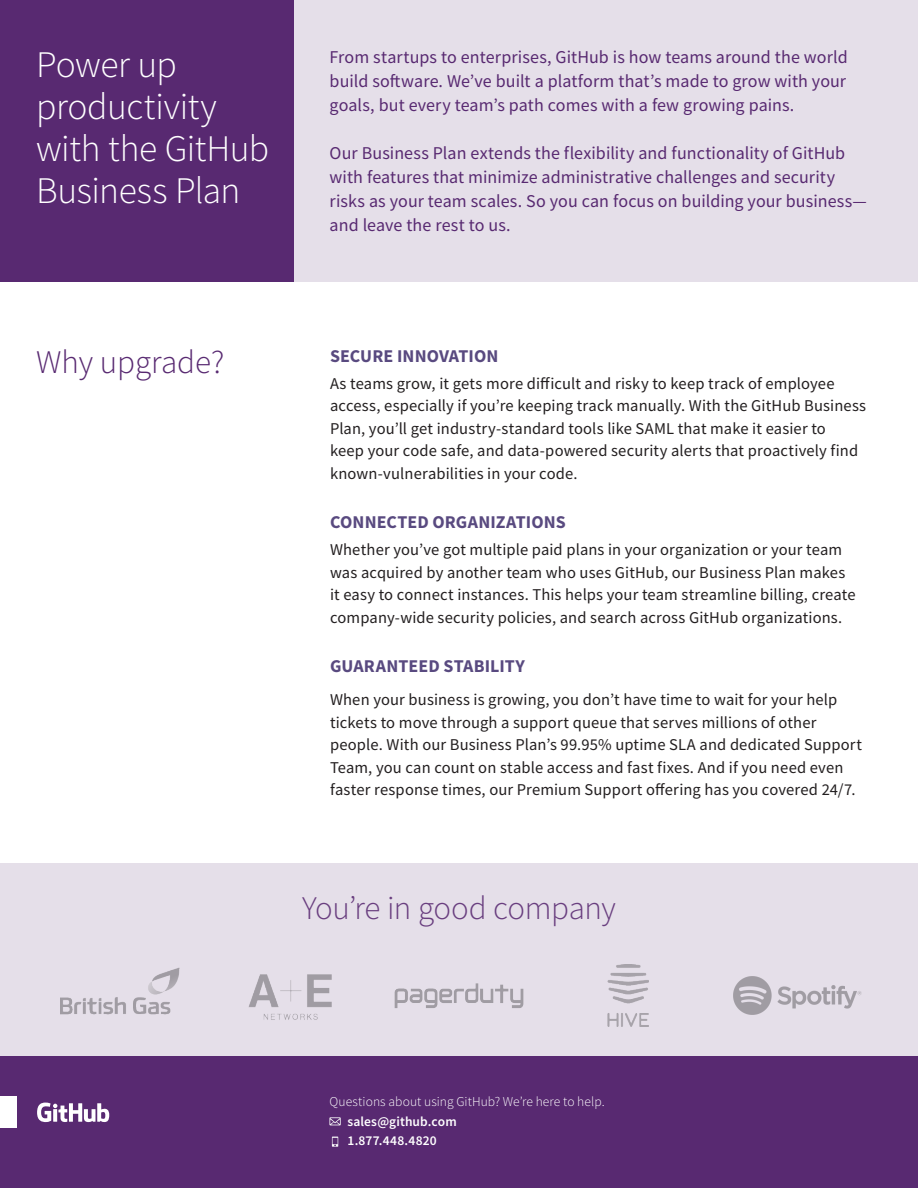
<style>
.page{position:relative;width:918px;height:1188px;background:#fff}
.page>*{position:absolute;margin:0;border:0;box-sizing:border-box;transform-origin:0 0}
.t1{font:300 37.5px/42px "Source Sans Pro";letter-spacing:-.015em;color:#fff}
.financial_paragraph{font:300 33px "Source Sans Pro";letter-spacing:-.015em;color:#693e7f}
.t2{font:300 33px "Source Sans Pro";color:#582971}
.financial_empahsis_p{font:18px/24px "Source Sans Pro";letter-spacing:.005em;color:#582971;text-align:justify}
.Sub_category{font:700 18px "Source Sans Pro";letter-spacing:.005em;color:#594a80}
.t3{font:16.5px/22.5px "Source Sans Pro";letter-spacing:.01em;color:#231f20}
.t4{font:300 13.5px "Source Sans Pro";letter-spacing:.005em;color:#fff}
.t5{font:600 13.5px/19.5px "Source Sans Pro";letter-spacing:.01em;color:#fff}
</style>
<div class="page">
<div style="left:294px;top:0;width:624px;height:282px;background:#e5dfe9"></div>
<div style="left:0;top:863px;width:918px;height:206px;background:#e5dfe9"></div>
<div style="left:0;top:0;width:294px;height:282px;background:#582971"></div>
<div style="left:0;top:1056px;width:918px;height:132px;background:#582971"></div>
<div style="left:0;top:1096px;width:17px;height:32px;background:#fff"></div>
<svg style="left:37px;top:1103px;width:72px;height:19px"></svg>
<svg style="left:329px;top:1117px;width:12px;height:8px"></svg>
<svg style="left:332px;top:1137px;width:6px;height:10px"></svg>
<img style="left:248px;top:974px;width:83px;height:46px">
<img style="left:61px;top:967px;width:119px;height:48px">
<img style="left:395px;top:983px;width:128px;height:25px">
<img style="left:608px;top:965px;width:41px;height:62px">
<img style="left:734px;top:977px;width:128px;height:38px">
<p class="t1" style="left:36px;top:43px;width:235px">Power up productivity with the GitHub<br>Business Plan</p>
<p class="financial_empahsis_p" style="left:330px;top:45px;width:520px">From startups to enterprises, GitHub is how teams around the world build software. We’ve built a platform that’s made to grow with your goals, but every team’s path comes with a few growing pains.</p>
<p class="financial_empahsis_p" style="left:330px;top:141px;width:539px;text-align:left">Our Business Plan extends the flexibility and functionality of GitHub with features that minimize administrative challenges and security risks as your team scales. So you can focus on building your business— and leave the rest to us.</p>
<p class="t2" style="left:36px;top:342px;width:190px">Why upgrade?</p>
<p class="Sub_category" style="left:330px;top:344px;width:170px">SECURE INNOVATION</p>
<p class="t3" style="left:330px;top:372px;width:538px">As teams grow, it gets more difficult and risky to keep track of employee access, especially if you’re keeping track manually. With the GitHub Business Plan, you’ll get industry-standard tools like SAML that make it easier to<br>keep your code safe, and data-powered security alerts that proactively find known-vulnerabilities in your code.</p>
<p class="Sub_category" style="left:330px;top:510px;width:237px">CONNECTED ORGANIZATIONS</p>
<p class="t3" style="left:330px;top:538px;width:527px">Whether you’ve got multiple paid plans in your organization or your team was acquired by another team who uses GitHub, our Business Plan makes it easy to connect instances. This helps your team streamline billing, create company-wide security policies, and search across GitHub organizations.</p>
<p class="Sub_category" style="left:330px;top:654px;width:197px">GUARANTEED STABILITY</p>
<p class="t3" style="left:330px;top:688px;width:534px">When your business is growing, you don’t have time to wait for your help tickets to move through a support queue that serves millions of other people. With our Business Plan’s 99.95% uptime SLA and dedicated Support Team, you can count on stable access and fast fixes. And if you need even faster response times, our Premium Support offering has you covered 24/7.</p>
<p class="financial_paragraph" style="left:302px;top:888px;width:315px">You’re in good company</p>
<p class="t4" style="left:329px;top:1094px;width:277px">Questions about using GitHub? We’re here to help.</p>
<p class="t5" style="left:347px;top:1112px;width:111px">sales@github.com<br>1.877.448.4820</p>
</div>
